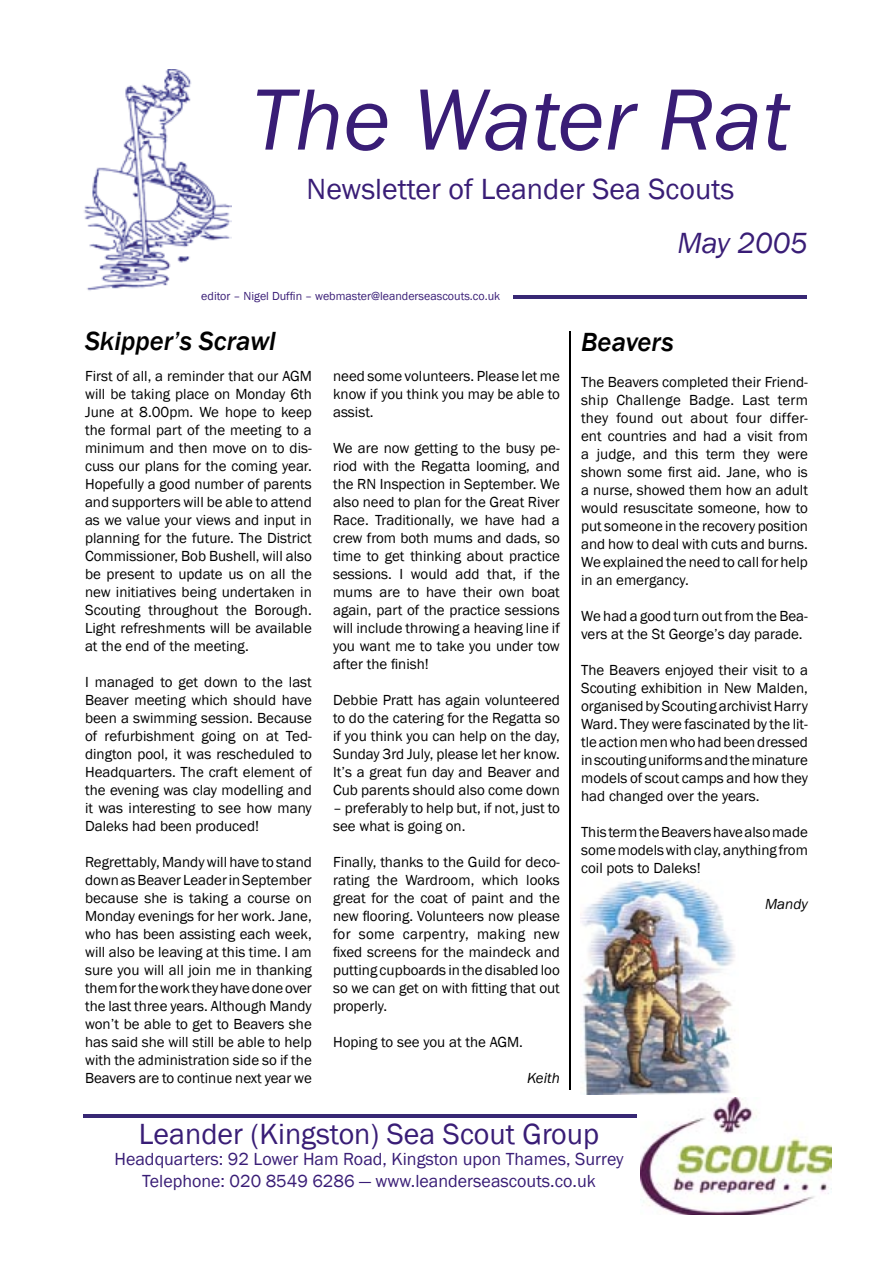
<style>
.page{position:relative;width:893px;height:1263px;background:#fff}
.page>*{position:absolute;margin:0;border:0;box-sizing:border-box;transform-origin:0 0}
.t1{font:italic 90px "Franklin Gothic";color:#391d76}
.t2{font:30px "Franklin Gothic";color:#391d76}
.t3{font:italic 30px "Franklin Gothic";color:#391d76}
.t4{font:italic 500 27px "Franklin Gothic";color:#000}
.t5{font:18px/21.6px "Franklin Gothic";color:#391d76;text-align:center}
.t6{font:15px/18px "Franklin Gothic";color:#000;text-align:justify}
.t7{font:italic 15px "Franklin Gothic";color:#000}
.t8{font:12px "Franklin Gothic";color:#391d76}
</style>
<div class="page">
<img style="left:84px;top:70px;width:147px;height:221px">
<img style="left:641px;top:1098px;width:190px;height:117px">
<hr style="left:84px;top:1114px;width:553px;height:3px;background:#372874">
<hr style="left:514px;top:295px;width:293px;height:3px;background:#372874">
<hr style="left:569px;top:331px;width:2px;height:759px;background:#000">
<img style="left:581px;top:880px;width:154px;height:215px">
<h1 class="t1" style="left:251px;top:63px;width:541px">The Water Rat</h1>
<h2 class="t2" style="left:307px;top:171px;width:429px">Newsletter of Leander Sea Scouts</h2>
<p class="t8" style="left:201px;top:289px;width:301px">editor – Nigel Duffin – webmaster@leanderseascouts.co.uk</p>
<h3 class="t4" style="left:85px;top:324px;width:192px">Skipper’s Scrawl</h3>
<p class="t6" style="left:85px;top:367px;width:228px">First of all, a reminder that our AGM will be taking place on Monday 6th June at 8.00pm. We hope to keep the formal part of the meeting to a minimum and then move on to dis&shy;cuss our plans for the coming year.<br>Hopefully a good number of parents and supporters will be able to attend as we value your views and input in planning for the future. The District Commissioner, Bob Bushell, will also be present to update us on all the new initiatives being undertaken in Scouting throughout the Borough.<br>Light refreshments will be available at the end of the meeting.</p>
<p class="t6" style="left:85px;top:673px;width:228px">I managed to get down to the last Beaver meeting which should have been a swimming session. Because of refurbishment going on at Ted&shy;dington pool, it was rescheduled to Headquarters. The craft element of the evening was clay modelling and it was interesting to see how many Daleks had been produced!</p>
<p class="t6" style="left:85px;top:853px;width:228px">Regrettably, Mandy will have to stand down as Beaver Leader in September because she is taking a course on Monday evenings for her work. Jane, who has been assisting each week, will also be leaving at this time. I am sure you will all join me in thanking them for the work they have done over the last three years. Although Mandy won’t be able to get to Beavers she has said she will still be able to help with the administration side so if the Beavers are to continue next year we</p>
<p class="t6" style="left:333px;top:367px;width:228px">need some volunteers. Please let me know if you think you may be able to assist.</p>
<p class="t6" style="left:333px;top:439px;width:228px">We are now getting to the busy pe&shy;riod with the Regatta looming, and the RN Inspection in September. We also need to plan for the Great River Race. Traditionally, we have had a crew from both mums and dads, so time to get thinking about practice sessions. I would add that, if the mums are to have their own boat again, part of the practice sessions will include throwing a heaving line if you want me to take you under tow after the finish!</p>
<p class="t6" style="left:333px;top:691px;width:228px">Debbie Pratt has again volunteered to do the catering for the Regatta so if you think you can help on the day, Sunday 3rd July, please let her know.<br>It’s a great fun day and Beaver and Cub parents should also come down</p>
<p class="t6" style="left:333px;top:799px;width:228px">– preferably to help but, if not, just to see what is going on.</p>
<p class="t6" style="left:333px;top:853px;width:228px">Finally, thanks to the Guild for deco&shy;rating the Wardroom, which looks great for the coat of paint and the new flooring. Volunteers now please for some carpentry, making new fixed screens for the maindeck and putting cupboards in the disabled loo so we can get on with fitting that out properly.</p>
<p class="t6" style="left:333px;top:1033px;width:191px">Hoping to see you at the AGM.</p>
<p class="t7" style="left:527px;top:1069px;width:34px">Keith</p>
<h2 class="t3" style="left:677px;top:224px;width:132px">May 2005</h2>
<h3 class="t4" style="left:581px;top:325px;width:94px">Beavers</h3>
<p class="t6" style="left:581px;top:373px;width:228px">The Beavers completed their Friend&shy;ship Challenge Badge. Last term they found out about four differ&shy;ent countries and had a visit from a judge, and this term they were shown some first aid. Jane, who is a nurse, showed them how an adult would resuscitate someone, how to put someone in the recovery position and how to deal with cuts and burns.<br>We explained the need to call for help in an emergancy.</p>
<p class="t6" style="left:581px;top:607px;width:228px">We had a good turn out from the Bea&shy;vers at the St George’s day parade.</p>
<p class="t6" style="left:581px;top:661px;width:228px">The Beavers enjoyed their visit to a Scouting exhibition in New Malden, organised by Scouting archivist Harry Ward. They were fascinated by the lit&shy;tle action men who had been dressed in scouting uniforms and the minature models of scout camps and how they had changed over the years.</p>
<p class="t6" style="left:581px;top:823px;width:228px">This term the Beavers have also made some models with clay, anything from coil pots to Daleks!</p>
<p class="t7" style="left:765px;top:894px;width:44px">Mandy</p>
<h2 class="t2" style="left:139px;top:1115px;width:462px">Leander (King ston) Sea Scout Group</h2>
<p class="t5" style="left:115px;top:1149px;width:510px">Headquarters: 92 Lower Ham Road, Kingston upon Thames, Surrey<br>Telephone: 020 8549 6286 — www.leanderseascouts.co.uk</p>
</div>
